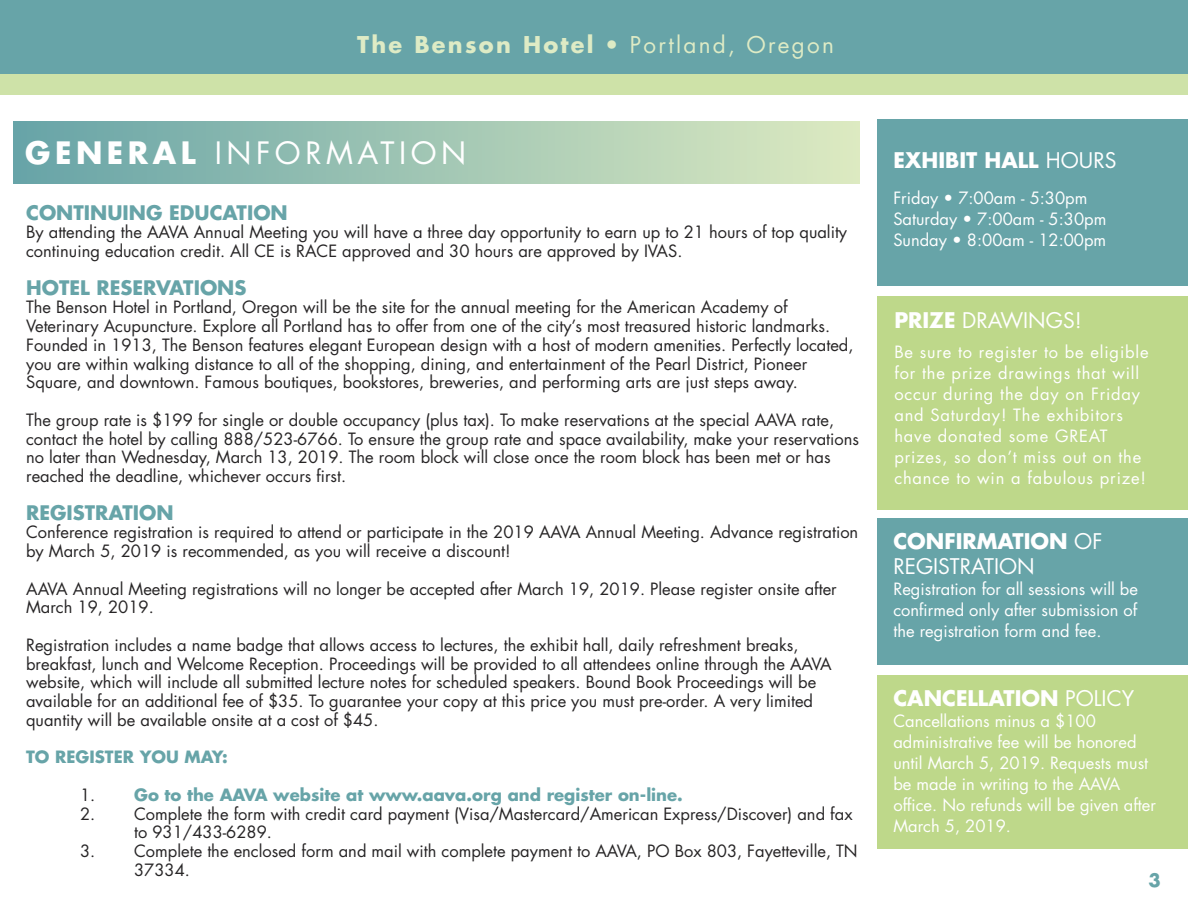
<style>
.page{position:relative;width:1188px;height:918px;background:#fff}
.page>*{position:absolute;margin:0;border:0;box-sizing:border-box;transform-origin:0 0}
.t1{font:30px "Futura Std";letter-spacing:.15em;color:#fff}
.t2{font:22.5px "Futura Std";letter-spacing:.1em;color:#deebc5}
.t3{font:21px/25.2px "Futura Std";color:#fff}
.t4{font:700 21px "Futura Std";color:#fff}
.t5{font:700 19.5px "Futura Std";color:#67a4a8}
.t6{font:700 18px "Futura Std";color:#67a4a8}
.t7{font:16.5px/18.8px "Futura Std";color:#272526}
.t8{font:16.5px/21px "Futura Std";color:#fff}
.t9{font:16.5px/21px "Futura Std";letter-spacing:.05em;color:#fff}
.t10{font:700 16.5px "Futura Std";color:#67a4a8}
.s1{font-weight:700}
.s2{font-weight:400;color:#272526}
.s3{font-weight:400}
</style>
<div class="page">
<div style="left:877px;top:119px;width:311px;height:167px;background:#67a4a8"></div>
<div style="left:877px;top:296px;width:311px;height:213px;background:#bed88a"></div>
<div style="left:877px;top:675px;width:311px;height:174px;background:#bed88a"></div>
<div style="left:877px;top:518px;width:311px;height:147px;background:#67a4a8"></div>
<div style="left:0;top:71px;width:1188px;height:23px;background:#cee2a8"></div>
<div style="left:0;top:0;width:1188px;height:74px;background:#67a4a8"></div>
<div style="left:14px;top:122px;width:845px;height:61px;background:linear-gradient(to right,#67a3a8,#ddeac1)"></div>
<h2 class="t2" style="left:357px;top:34px;width:478px"><span class="s1">The Benson Hotel</span> • Portland, Oregon</h2>
<h1 class="t1" style="left:25px;top:139px;width:442px"><span class="s1">GENERAL</span> INFORMATION</h1>
<p class="t5" style="left:26px;top:203px;width:263px">CONTINUING EDUCATION</p>
<p class="t7" style="left:26px;top:224px;width:823px">By attending the AAVA Annual Meeting you will have a three day opportunity to earn up to 21 hours of top quality continuing education credit. All CE is RACE approved and 30 hours are approved by IVAS.</p>
<p class="t5" style="left:26px;top:278px;width:222px">HOTEL RESERVATIONS</p>
<p class="t7" style="left:26px;top:299px;width:829px">The Benson Hotel in Portland, Oregon will be the site for the annual meeting for the American Academy of Veterinary Acupuncture. Explore all Portland has to offer from one of the city’s most treasured historic landmarks.<br>Founded in 1913, The Benson features elegant European design with a host of modern amenities. Perfectly located, you are within walking distance to all of the shopping, dining, and entertainment of the Pearl District, Pioneer Square, and downtown. Famous boutiques, bookstores, breweries, and performing arts are just steps away.</p>
<p class="t7" style="left:26px;top:412px;width:834px">The group rate is $199 for single or double occupancy (plus tax). To make reservations at the special AAVA rate, contact the hotel by calling 888/523-6766. To ensure the group rate and space availability, make your reservations no later than Wednesday, March 13, 2019. The room block will close once the room block has been met or has reached the deadline, whichever occurs first.</p>
<p class="t5" style="left:26px;top:503px;width:149px">REGISTRATION</p>
<p class="t7" style="left:26px;top:524px;width:834px">Conference registration is required to attend or participate in the 2019 AAVA Annual Meeting. Advance registration by March 5, 2019 is recommended, as you will receive a discount!</p>
<p class="t7" style="left:26px;top:581px;width:812px">AAVA Annual Meeting registrations will no longer be accepted after March 19, 2019. Please register onsite after<br>March 19, 2019.</p>
<p class="t7" style="left:26px;top:637px;width:807px">Registration includes a name badge that allows access to lectures, the exhibit hall, daily refreshment breaks, breakfast, lunch and Welcome Reception. Proceedings will be provided to all attendees online through the AAVA website, which will include all submitted lecture notes for scheduled speakers. Bound Book Proceedings will be available for an additional fee of $35. To guarantee your copy at this price you must pre-order. A very limited quantity will be available onsite at a cost of $45.</p>
<p class="t10" style="left:26px;top:750px;width:203px">TO REGISTER YOU MAY:</p>
<p class="t10" style="left:80px;top:787px;width:604px"><span class="s2">1.</span> Go to the AAVA website at www.aava.org and register on-line.</p>
<p class="t7" style="left:134px;top:806px;width:720px;text-indent:-54px">2. Complete the form with credit card payment (Visa/Mastercard/American Express/Discover) and fax to 931/433-6289.</p>
<p class="t7" style="left:134px;top:843px;width:725px;text-indent:-54px">3. Complete the enclosed form and mail with complete payment to AAVA, PO Box 803, Fayetteville, TN<br>37334.</p>
<p class="t4" style="left:893px;top:150px;width:225px">EXHIBIT HALL <span class="s3">HOURS</span></p>
<p class="t8" style="left:893px;top:189px;width:214px">Friday • 7:00am - 5:30pm<br>Saturday • 7:00am - 5:30pm<br>Sunday • 8:00am - 12:00pm</p>
<p class="t3" style="left:894px;top:310px;width:189px"><span class="s1">PRIZE</span> DRAWINGS!</p>
<p class="t9" style="left:894px;top:343px;width:256px">Be sure to register to be eligible for the prize drawings that will occur during the day on Friday and Saturday! The exhibitors have donated some GREAT prizes, so don’t miss out on the chance to win a fabulous prize!</p>
<p class="t3" style="left:893px;top:531px;width:210px"><span class="s1">CONFIRMATION</span> OF<br>REGISTRATION</p>
<p class="t8" style="left:893px;top:580px;width:246px;text-align:justify">Registration for all sessions will be confirmed only after submission of the registration form and fee.</p>
<p class="t4" style="left:893px;top:689px;width:242px">CANCELLATION <span class="s3">POLICY</span></p>
<p class="t8" style="left:893px;top:712px;width:264px">Cancellations minus a $100 administrative fee will be honored until March 5, 2019. Requests must be made in writing to the AAVA office. No refunds will be given after<br>March 5, 2019.</p>
<p class="t6" style="left:1149px;top:872px;width:14px">3</p>
</div>
